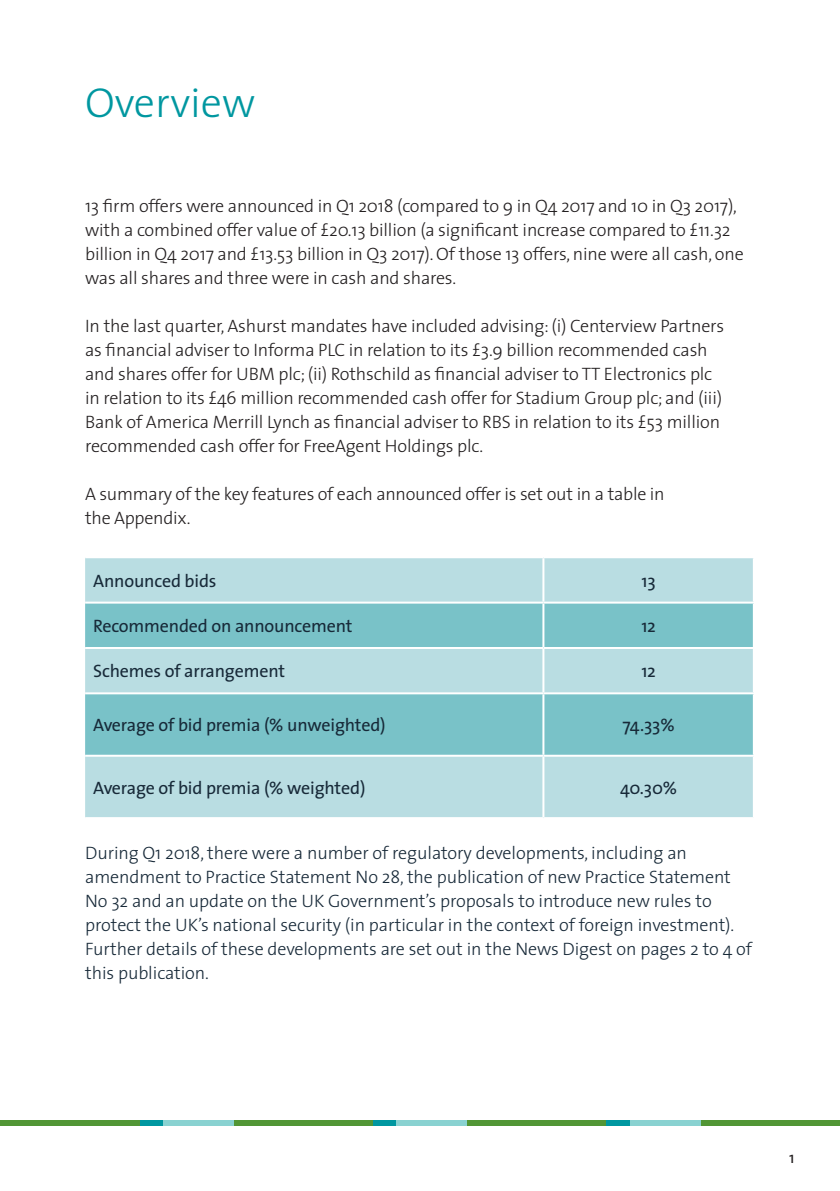
<style>
.page{position:relative;width:840px;height:1191px;background:#fff}
.page>*{position:absolute;margin:0;border:0;box-sizing:border-box;transform-origin:0 0}
.Main_Title{font:300 42px "The Sans";color:#0097a0}
.Body_text{font:300 18px/24px "The Sans";letter-spacing:-.01em;color:#231f20}
.Body_text-2{font:300 18px/24px "The Sans";letter-spacing:-.005em;color:#172938}
.Table_text{font:18px "The Sans";letter-spacing:-.01em;color:#172938}
.Body_text-3{font:16px "The Sans";color:#231f20}
</style>
<div class="page">
<div style="left:0;top:1120px;width:140px;height:5px;background:#529635"></div>
<div style="left:233px;top:1120px;width:140px;height:5px;background:#529635"></div>
<div style="left:466px;top:1120px;width:140px;height:5px;background:#529635"></div>
<div style="left:699px;top:1120px;width:140px;height:5px;background:#529635"></div>
<div style="left:140px;top:1120px;width:23px;height:5px;background:#0097a0"></div>
<div style="left:373px;top:1120px;width:23px;height:5px;background:#0097a0"></div>
<div style="left:606px;top:1120px;width:23px;height:5px;background:#0097a0"></div>
<div style="left:163px;top:1120px;width:70px;height:5px;background:#89d2d1"></div>
<div style="left:396px;top:1120px;width:70px;height:5px;background:#89d2d1"></div>
<div style="left:629px;top:1120px;width:70px;height:5px;background:#89d2d1"></div>
<div style="left:85px;top:558px;width:667px;height:259px;background:#b9dde2"></div>
<svg style="left:85px;top:603px;width:667px;height:151px;background:#8ccad0"></svg>
<hr style="left:542px;top:558px;width:2px;height:43px;background:#fff">
<hr style="left:85px;top:601px;width:458px;height:2px;background:#fff">
<hr style="left:543px;top:601px;width:211px;height:2px;background:#fff">
<hr style="left:542px;top:603px;width:2px;height:44px;background:#fff">
<hr style="left:85px;top:647px;width:458px;height:2px;background:#fff">
<hr style="left:543px;top:647px;width:211px;height:2px;background:#fff">
<hr style="left:542px;top:649px;width:2px;height:43px;background:#fff">
<hr style="left:85px;top:692px;width:458px;height:2px;background:#fff">
<hr style="left:543px;top:692px;width:211px;height:2px;background:#fff">
<hr style="left:542px;top:694px;width:2px;height:60px;background:#fff">
<hr style="left:85px;top:754px;width:458px;height:2px;background:#fff">
<hr style="left:543px;top:754px;width:211px;height:2px;background:#fff">
<hr style="left:542px;top:756px;width:2px;height:61px;background:#fff">
<p class="Main_Title" style="left:85px;top:76px;width:172px">Overview</p>
<p class="Body_text" style="left:85px;top:194px;width:659px">13 firm offers were announced in Q1 2018 (compared to 9 in Q4 2017 and 10 in Q3 2017), with a combined offer value of £20.13 billion (a significant increase compared to £11.32 billion in Q4 2017 and £13.53 billion in Q3 2017). Of those 13 offers, nine were all cash, one was all shares and three were in cash and shares.</p>
<p class="Body_text" style="left:85px;top:314px;width:640px">In the last quarter, Ashurst mandates have included advising: (i) Centerview Partners as financial adviser to Informa PLC in relation to its £3.9 billion recommended cash and shares offer for UBM plc; (ii) Rothschild as financial adviser to TT Electronics plc in relation to its £46 million recommended cash offer for Stadium Group plc; and (iii)<br>Bank of America Merrill Lynch as financial adviser to RBS in relation to its £53 million recommended cash offer for FreeAgent Holdings plc.</p>
<p class="Body_text" style="left:85px;top:482px;width:580px">A summary of the key features of each announced offer is set out in a table in the Appendix.</p>
<p class="Table_text" style="left:93px;top:569px;width:125px">Announced bids</p>
<p class="Table_text" style="left:641px;top:569px;width:16px">13</p>
<p class="Table_text" style="left:93px;top:614px;width:261px">Recommended on announcement</p>
<p class="Table_text" style="left:641px;top:614px;width:16px">12</p>
<p class="Table_text" style="left:93px;top:660px;width:193px">Schemes of arrangement</p>
<p class="Table_text" style="left:641px;top:660px;width:16px">12</p>
<p class="Table_text" style="left:93px;top:713px;width:294px">Average of bid premia (% unweighted)</p>
<p class="Table_text" style="left:622px;top:713px;width:54px">74.33%</p>
<p class="Table_text" style="left:93px;top:776px;width:274px">Average of bid premia (% weighted)</p>
<p class="Table_text" style="left:619px;top:776px;width:59px">40.30%</p>
<p class="Body_text-2" style="left:85px;top:841px;width:668px">During Q1 2018, there were a number of regulatory developments, including an amendment to Practice Statement No 28, the publication of new Practice Statement No 32 and an update on the UK Government’s proposals to introduce new rules to protect the UK’s national security (in particular in the context of foreign investment).<br>Further details of these developments are set out in the News Digest on pages 2 to 4 of this publication.</p>
<p class="Body_text-3" style="left:788px;top:1147px;width:7px">1</p>
</div>
